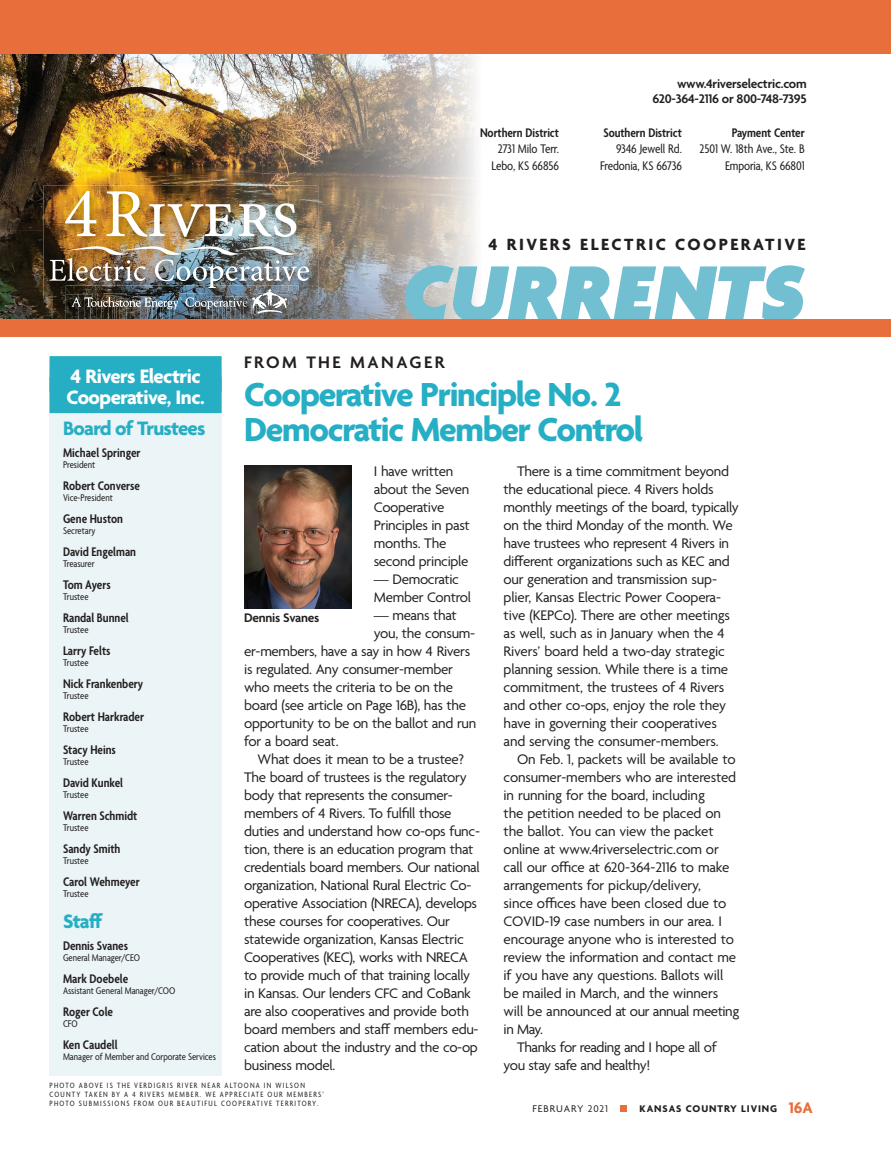
<style>
.page{position:relative;width:891px;height:1161px;background:#fff}
.page>*{position:absolute;margin:0;border:0;box-sizing:border-box;transform-origin:0 0}
.t1{font:italic 900 85.5px "Agenda";letter-spacing:.01em;color:#71bfd1}
.t2{font:700 36px/35.7px "Agenda";letter-spacing:-.035em;color:#26afc4}
.t3{font:700 21px/21px "Agenda";letter-spacing:-.025em;color:#fff}
.t4{font:700 21px "Agenda";letter-spacing:-.035em;color:#26afc4}
.t5{font:600 18px "Agenda";letter-spacing:.14em;color:#231f20}
.t6{font:700 17.55px "Agenda";letter-spacing:.14em;color:#231f20}
.t7{font:15px/18px "Agenda";letter-spacing:-.02em;color:#231f20}
.t8{font:600 condensed 13.5px "Agenda";color:#231f20}
.t9{font:condensed 13.5px/16.5px "Agenda";letter-spacing:-.005em;color:#231f20;text-align:right}
.t10{font:600 13.5px/15px "Agenda";letter-spacing:-.02em;color:#231f20;text-align:right}
.t11{font:condensed 10.5px "Agenda";color:#231f20}
.t12{font:700 10.5px "Agenda";letter-spacing:.09em;color:#231f20}
.t13{font:10.5px "Agenda";letter-spacing:.09em;color:#231f20}
.t14{font:condensed 8.25px/9px "Agenda";letter-spacing:.15em;color:#231f20}
.s1{font-size:16.5px;color:#e86e3b}
</style>
<div class="page">
<img style="left:0;top:54px;width:267px;height:176px">
<img style="left:267px;top:54px;width:209px;height:226px">
<img style="left:0;top:230px;width:50px;height:90px">
<img style="left:309px;top:280px;width:172px;height:40px">
<img style="left:44px;top:186px;width:274px;height:113px">
<svg style="left:65px;top:191px;width:31px;height:45px"></svg>
<img style="left:107px;top:191px;width:126px;height:46px">
<svg style="left:239px;top:203px;width:57px;height:34px"></svg>
<img style="left:244px;top:465px;width:107px;height:144px">
<div style="left:0;top:0;width:20px;height:54px;background:#e86e3b"></div>
<div style="left:2px;top:0;width:889px;height:54px;background:#e86e3b"></div>
<div style="left:620px;top:1106px;width:7px;height:6px;background:#e86e3b"></div>
<div style="left:50px;top:368px;width:172px;height:708px;background:#ebf4f7"></div>
<div style="left:50px;top:356px;width:172px;height:36px;background:#26afc4"></div>
<div style="left:50px;top:377px;width:172px;height:36px;background:#26afc4"></div>
<img style="left:50px;top:246px;width:259px;height:74px">
<div style="left:0;top:320px;width:891px;height:18px;background:#e86e3b"></div>
<p class="t8" style="left:480px;top:125px;width:80px">Northern District</p>
<p class="t9" style="left:491px;top:141px;width:69px;text-align:center">2731 Milo Terr.<br>Lebo, KS 66856</p>
<p class="t10" style="left:653px;top:77px;width:156px">www.4riverselectric.com<br>620-364-2116 or 800-748-7395</p>
<p class="t8" style="left:604px;top:125px;width:80px">Southern District</p>
<p class="t9" style="left:600px;top:141px;width:83px">9346 Jewell Rd.<br>Fredonia, KS 66736</p>
<p class="t8" style="left:732px;top:125px;width:74px">Payment Center</p>
<p class="t9" style="left:700px;top:141px;width:107px">2501 W. 18th Ave., Ste. B<br>Emporia, KS 66801</p>
<p class="t6" style="left:488px;top:235px;width:319px">4 RIVERS ELECTRIC COOPERATIVE</p>
<h3 class="t3" style="left:66px;top:367px;width:140px">4 Rivers Electric<br>Cooperative, Inc.</h3>
<h3 class="t4" style="left:63px;top:417px;width:144px">Board of Trustees</h3>
<p class="t8" style="left:63px;top:446px;width:79px">Michael Springer</p>
<p class="t11" style="left:63px;top:459px;width:34px">President</p>
<p class="t8" style="left:63px;top:479px;width:79px">Robert Converse</p>
<p class="t11" style="left:63px;top:492px;width:51px">Vice-President</p>
<p class="t8" style="left:63px;top:512px;width:62px">Gene Huston</p>
<p class="t11" style="left:63px;top:525px;width:34px">Secretary</p>
<p class="t8" style="left:63px;top:545px;width:75px">David Engelman</p>
<p class="t11" style="left:63px;top:558px;width:33px">Treasurer</p>
<p class="t8" style="left:63px;top:578px;width:49px">Tom Ayers</p>
<p class="t11" style="left:63px;top:591px;width:27px">Trustee</p>
<p class="t8" style="left:63px;top:611px;width:67px">Randal Bunnel</p>
<p class="t11" style="left:63px;top:624px;width:27px">Trustee</p>
<p class="t8" style="left:63px;top:644px;width:49px">Larry Felts</p>
<p class="t11" style="left:63px;top:657px;width:27px">Trustee</p>
<p class="t8" style="left:63px;top:677px;width:82px">Nick Frankenbery</p>
<p class="t11" style="left:63px;top:690px;width:27px">Trustee</p>
<p class="t8" style="left:63px;top:710px;width:83px">Robert Harkrader</p>
<p class="t11" style="left:63px;top:723px;width:27px">Trustee</p>
<p class="t8" style="left:63px;top:743px;width:54px">Stacy Heins</p>
<p class="t11" style="left:63px;top:756px;width:27px">Trustee</p>
<p class="t8" style="left:63px;top:776px;width:62px">David Kunkel</p>
<p class="t11" style="left:63px;top:789px;width:27px">Trustee</p>
<p class="t8" style="left:63px;top:809px;width:76px">Warren Schmidt</p>
<p class="t11" style="left:63px;top:822px;width:27px">Trustee</p>
<p class="t8" style="left:63px;top:842px;width:59px">Sandy Smith</p>
<p class="t11" style="left:63px;top:855px;width:27px">Trustee</p>
<p class="t8" style="left:63px;top:875px;width:78px">Carol Wehmeyer</p>
<p class="t11" style="left:63px;top:888px;width:27px">Trustee</p>
<h3 class="t4" style="left:63px;top:910px;width:42px">Staff</h3>
<p class="t8" style="left:63px;top:939px;width:67px">Dennis Svanes</p>
<p class="t11" style="left:63px;top:952px;width:79px">General Manager/CEO</p>
<p class="t8" style="left:63px;top:972px;width:67px">Mark Doebele</p>
<p class="t11" style="left:63px;top:985px;width:114px">Assistant General Manager/COO</p>
<p class="t8" style="left:63px;top:1005px;width:52px">Roger Cole</p>
<p class="t11" style="left:63px;top:1018px;width:16px">CFO</p>
<p class="t8" style="left:63px;top:1038px;width:56px">Ken Caudell</p>
<p class="t11" style="left:63px;top:1051px;width:155px">Manager of Member and Corporate Services</p>
<h1 class="t1" style="left:402px;top:248px;width:405px">CURRENTS</h1>
<p class="t5" style="left:244px;top:353px;width:202px">FROM THE MANAGER</p>
<h2 class="t2" style="left:244px;top:378px;width:401px">Cooperative Principle No. 2<br>Democratic Member Control</h2>
<p class="t7" style="left:374px;top:463px;width:97px">I have written about the Seven<br>Cooperative<br>Principles in past months. The second principle</p>
<p class="t7" style="left:374px;top:571px;width:99px">— Democratic<br>Member Control</p>
<p class="t7" style="left:374px;top:607px;width:84px">— means that</p>
<p class="t7" style="left:374px;top:625px;width:103px">you, the consum-</p>
<p class="t7" style="left:244px;top:643px;width:228px">er-members, have a say in how 4 Rivers</p>
<p class="t7" style="left:244px;top:661px;width:210px">is regulated. Any consumer-member</p>
<p class="t7" style="left:244px;top:679px;width:210px">who meets the criteria to be on the</p>
<p class="t7" style="left:244px;top:697px;width:224px">board (see article on Page 16B), has the</p>
<p class="t7" style="left:244px;top:715px;width:234px">opportunity to be on the ballot and run</p>
<p class="t7" style="left:244px;top:733px;width:96px">for a board seat.</p>
<p class="t7" style="left:258px;top:751px;width:208px">What does it mean to be a trustee?</p>
<p class="t7" style="left:244px;top:769px;width:224px">The board of trustees is the regulatory</p>
<p class="t7" style="left:244px;top:787px;width:210px">body that represents the consumer-</p>
<p class="t7" style="left:244px;top:805px;width:209px">members of 4 Rivers. To fulfill those</p>
<p class="t7" style="left:244px;top:823px;width:237px">duties and understand how co-ops func-</p>
<p class="t7" style="left:244px;top:841px;width:231px">tion, there is an education program that</p>
<p class="t7" style="left:244px;top:859px;width:237px">credentials board members. Our national</p>
<p class="t7" style="left:244px;top:877px;width:229px">organization, National Rural Electric Co-</p>
<p class="t7" style="left:244px;top:895px;width:235px">operative Association (NRECA), develops</p>
<p class="t7" style="left:244px;top:913px;width:207px">these courses for cooperatives. Our</p>
<p class="t7" style="left:244px;top:931px;width:221px">statewide organization, Kansas Electric</p>
<p class="t7" style="left:244px;top:949px;width:225px">Cooperatives (KEC), works with NRECA</p>
<p class="t7" style="left:244px;top:967px;width:228px">to provide much of that training locally</p>
<p class="t7" style="left:244px;top:985px;width:228px">in Kansas. Our lenders CFC and CoBank</p>
<p class="t7" style="left:244px;top:1003px;width:226px">are also cooperatives and provide both</p>
<p class="t7" style="left:244px;top:1021px;width:236px">board members and staff members edu-</p>
<p class="t7" style="left:244px;top:1039px;width:235px">cation about the industry and the co-op</p>
<p class="t7" style="left:244px;top:1057px;width:93px">business model.</p>
<p class="t7" style="left:504px;top:463px;width:237px;text-indent:14px">There is a time commitment beyond the educational piece. 4 Rivers holds monthly meetings of the board, typically on the third Monday of the month. We have trustees who represent 4 Rivers in different organizations such as KEC and our generation and transmission sup&shy;plier, Kansas Electric Power Coopera&shy;tive (KEPCo). There are other meetings as well, such as in January when the 4<br>Rivers’ board held a two-day strategic planning session. While there is a time commitment, the trustees of 4 Rivers and other co-ops, enjoy the role they have in governing their cooperatives and serving the consumer-members.</p>
<p class="t7" style="left:517px;top:751px;width:220px">On Feb. 1, packets will be available to</p>
<p class="t7" style="left:504px;top:769px;width:234px">consumer-members who are interested</p>
<p class="t7" style="left:504px;top:787px;width:203px">in running for the board, including</p>
<p class="t7" style="left:504px;top:805px;width:219px">the petition needed to be placed on</p>
<p class="t7" style="left:504px;top:823px;width:212px">the ballot. You can view the packet</p>
<p class="t7" style="left:504px;top:841px;width:217px">online at www.4riverselectric.com or</p>
<p class="t7" style="left:504px;top:859px;width:227px">call our office at 620-364-2116 to make</p>
<p class="t7" style="left:504px;top:877px;width:199px">arrangements for pickup/delivery,</p>
<p class="t7" style="left:504px;top:895px;width:224px">since offices have been closed due to</p>
<p class="t7" style="left:504px;top:913px;width:220px">COVID-19 case numbers in our area. I</p>
<p class="t7" style="left:504px;top:931px;width:232px">encourage anyone who is interested to</p>
<p class="t7" style="left:504px;top:949px;width:234px">review the information and contact me</p>
<p class="t7" style="left:504px;top:967px;width:221px">if you have any questions. Ballots will</p>
<p class="t7" style="left:504px;top:985px;width:216px">be mailed in March, and the winners</p>
<p class="t7" style="left:504px;top:1003px;width:237px">will be announced at our annual meeting</p>
<p class="t7" style="left:504px;top:1021px;width:41px">in May.</p>
<p class="t7" style="left:517px;top:1039px;width:201px">Thanks for reading and I hope all of</p>
<p class="t7" style="left:504px;top:1057px;width:148px">you stay safe and healthy!</p>
<p class="t10" style="left:244px;top:611px;width:77px">Dennis Svanes</p>
<p class="t14" style="left:50px;top:1082px;width:276px">PHOTO ABOVE IS THE VERDIGRIS RIVER NEAR ALTOONA IN WILSON<br>COUNTY TAKEN BY A 4 RIVERS MEMBER. WE APPRECIATE OUR MEMBERS’<br>PHOTO SUBMISSIONS FROM OUR BEAUTIFUL COOPERATIVE TERRITORY.</p>
<p class="t13" style="left:533px;top:1103px;width:77px">FEBRUARY 2021</p>
<p class="t12" style="left:640px;top:1103px;width:175px">KANSAS COUNTRY LIVING <span class="s1">16A</span></p>
</div>
